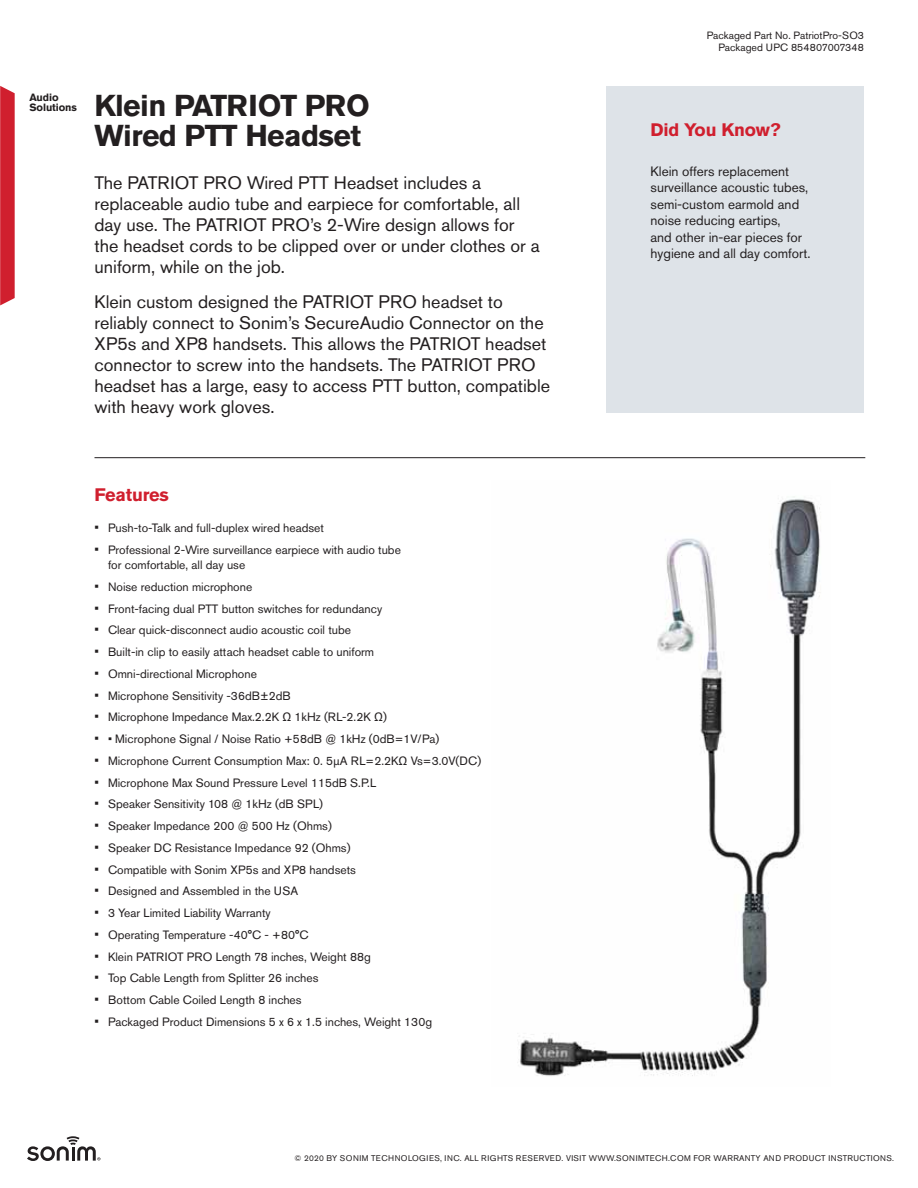
<style>
.page{position:relative;width:918px;height:1188px;background:#fff}
.page>*{position:absolute;margin:0;border:0;box-sizing:border-box;transform-origin:0 0}
.t1{font:700 30px/30px "Akzidenz Grotesk Pro";letter-spacing:-.02em;color:#231f20}
.t2{font:18px/21px "Akzidenz Grotesk Pro";color:#231f20}
.t3{font:700 18px "Akzidenz Grotesk Pro";letter-spacing:-.01em;color:#d01f2e}
.t4{font:13.5px/16.5px "Akzidenz Grotesk Pro";color:#231f20}
.t5{font:12px/15px "Akzidenz Grotesk Pro";color:#231f20}
.t6{font:10.5px/12px "Akzidenz Grotesk Pro";color:#231f20;text-align:right}
.t7{font:700 10.5px/10.5px "Akzidenz Grotesk Pro";letter-spacing:-.01em;color:#231f20}
.t8{font:8.25px "Akzidenz Grotesk Pro";letter-spacing:.05em;color:#231f20}
.s1{font-size:13.5px}
</style>
<div class="page">
<img style="left:517px;top:496px;width:304px;height:580px">
<svg style="left:0;top:86px;width:15px;height:219px;background:#d22d3b"></svg>
<svg style="left:27px;top:1136px;width:73px;height:25px"></svg>
<hr style="left:94px;top:457px;width:771px;height:1px;background:#231f20">
<div style="left:606px;top:86px;width:258px;height:326px;background:#dee3e8"></div>
<p class="t7" style="left:30px;top:93px;width:49px">Audio<br>Solutions</p>
<h1 class="t1" style="left:94px;top:93px;width:277px">Klein PATRIOT PRO<br>Wired PTT Headset</h1>
<h2 class="t2" style="left:94px;top:174px;width:447px">The PATRIOT PRO Wired PTT Headset includes a replaceable audio tube and earpiece for comfortable, all day use. The PATRIOT PRO’s 2-Wire design allows for the headset cords to be clipped over or under clothes or a uniform, while on the job.</h2>
<p class="t2" style="left:94px;top:292px;width:457px">Klein custom designed the PATRIOT PRO headset to reliably connect to Sonim’s SecureAudio Connector on the XP5s and XP8 handsets. This allows the PATRIOT headset connector to screw into the handsets. The PATRIOT PRO headset has a large, easy to access PTT button, compatible with heavy work gloves.</p>
<h2 class="t3" style="left:94px;top:488px;width:76px">Features</h2>
<p class="t5" style="left:94px;top:522px;width:231px"><span class="s1">•</span> Push-to-Talk and full-duplex wired headset</p>
<p class="t5" style="left:108px;top:544px;width:294px;text-indent:-14px"><span class="s1">•</span> Professional 2-Wire surveillance earpiece with audio tube for comfortable, all day use</p>
<p class="t5" style="left:94px;top:580px;width:159px"><span class="s1">•</span> Noise reduction microphone</p>
<p class="t5" style="left:94px;top:602px;width:289px"><span class="s1">•</span> Front-facing dual PTT button switches for redundancy</p>
<p class="t5" style="left:94px;top:624px;width:258px"><span class="s1">•</span> Clear quick-disconnect audio acoustic coil tube</p>
<p class="t5" style="left:94px;top:646px;width:281px"><span class="s1">•</span> Built-in clip to easily attach headset cable to uniform</p>
<p class="t5" style="left:94px;top:667px;width:164px"><span class="s1">•</span> Omni-directional Microphone</p>
<p class="t5" style="left:94px;top:689px;width:198px"><span class="s1">•</span> Microphone Sensitivity -36dB±2dB</p>
<p class="t5" style="left:94px;top:711px;width:294px"><span class="s1">•</span> Microphone Impedance Max.2.2K Ω 1kHz (RL-2.2K Ω)</p>
<p class="t5" style="left:94px;top:733px;width:346px"><span class="s1">•</span> • Microphone Signal / Noise Ratio +58dB @ 1kHz (0dB=1V/Pa)</p>
<p class="t5" style="left:94px;top:754px;width:388px"><span class="s1">•</span> Microphone Current Consumption Max: 0. 5μA RL=2.2KΩ Vs=3.0V(DC)</p>
<p class="t5" style="left:94px;top:776px;width:283px"><span class="s1">•</span> Microphone Max Sound Pressure Level 115dB S.P.L</p>
<p class="t5" style="left:94px;top:798px;width:230px"><span class="s1">•</span> Speaker Sensitivity 108 @ 1kHz (dB SPL)</p>
<p class="t5" style="left:94px;top:820px;width:239px"><span class="s1">•</span> Speaker Impedance 200 @ 500 Hz (Ohms)</p>
<p class="t5" style="left:94px;top:841px;width:258px"><span class="s1">•</span> Speaker DC Resistance Impedance 92 (Ohms)</p>
<p class="t5" style="left:94px;top:863px;width:263px"><span class="s1">•</span> Compatible with Sonim XP5s and XP8 handsets</p>
<p class="t5" style="left:94px;top:885px;width:205px"><span class="s1">•</span> Designed and Assembled in the USA</p>
<p class="t5" style="left:94px;top:907px;width:178px"><span class="s1">•</span> 3 Year Limited Liability Warranty</p>
<p class="t5" style="left:94px;top:928px;width:216px"><span class="s1">•</span> Operating Temperature -40°C - +80°C</p>
<p class="t5" style="left:94px;top:950px;width:278px"><span class="s1">•</span> Klein PATRIOT PRO Length 78 inches, Weight 88g</p>
<p class="t5" style="left:94px;top:972px;width:225px"><span class="s1">•</span> Top Cable Length from Splitter 26 inches</p>
<p class="t5" style="left:94px;top:994px;width:209px"><span class="s1">•</span> Bottom Cable Coiled Length 8 inches</p>
<p class="t5" style="left:94px;top:1015px;width:339px"><span class="s1">•</span> Packaged Product Dimensions 5 x 6 x 1.5 inches, Weight 130g</p>
<p class="t6" style="left:707px;top:31px;width:159px">Packaged Part No. PatriotPro-SO3<br>Packaged UPC 854807007348</p>
<h2 class="t3" style="left:651px;top:124px;width:132px">Did You Know?</h2>
<p class="t4" style="left:651px;top:164px;width:162px">Klein offers replacement surveillance acoustic tubes, semi-custom earmold and noise reducing eartips,<br>and other in-ear pieces for hygiene and all day comfort.</p>
<p class="t8" style="left:295px;top:1155px;width:601px">© 2020 BY SONIM TECHNOLOGIES, INC. ALL RIGHTS RESERVED. VISIT WWW.SONIMTECH.COM FOR WARRANTY AND PRODUCT INSTRUCTIONS.</p>
</div>
